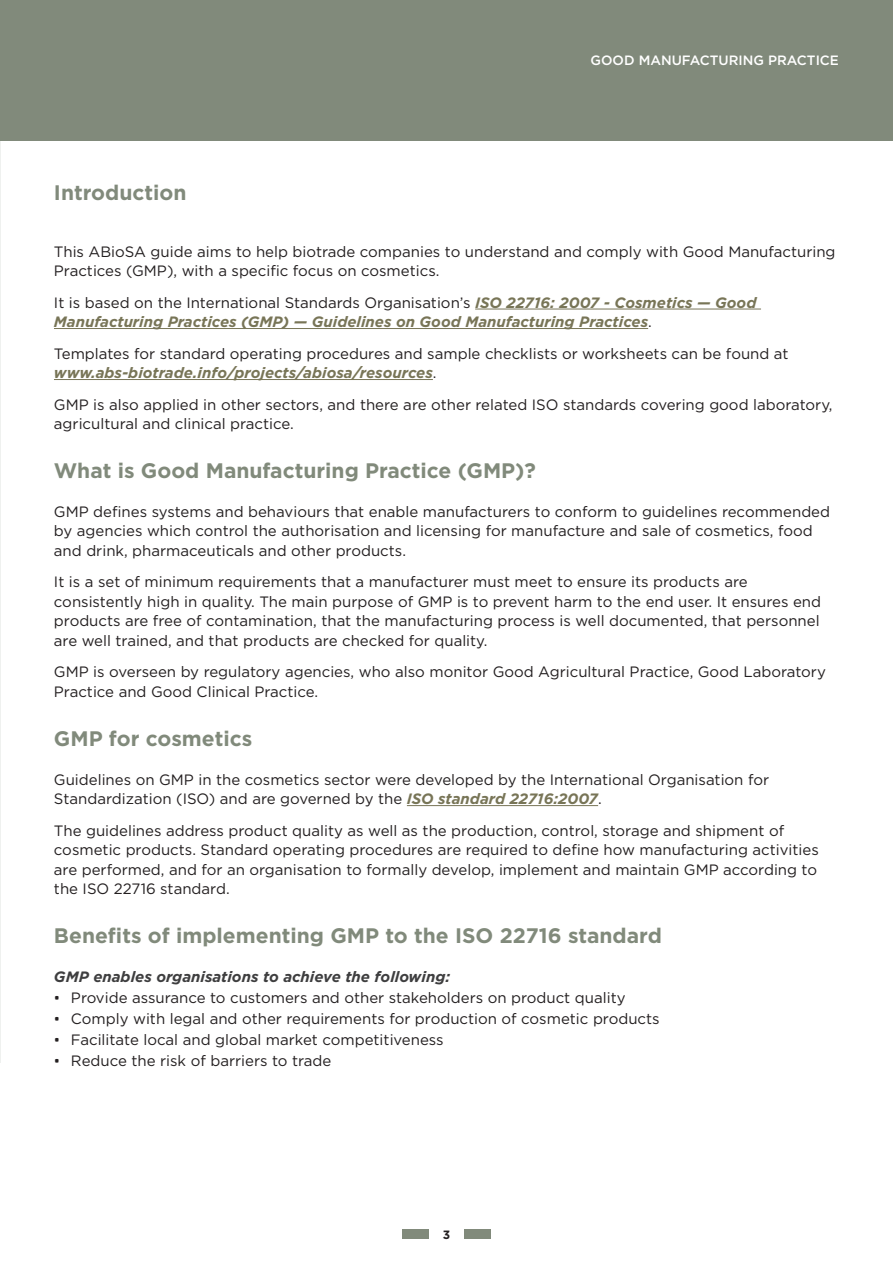
<style>
.page{position:relative;width:893px;height:1263px;background:#fff}
.page>*{position:absolute;margin:0;border:0;box-sizing:border-box;transform-origin:0 0}
.heading{font:700 21px "Gotham";color:#818a7b}
.body{font:15px/19.5px "Gotham";color:#231f20}
.body-2{font:italic 700 15px/19.5px "Gotham";color:#787557}
.Second_heading{font:italic 700 15px "Gotham";color:#3e3e3f}
.t1{font:500 13.5px "Gotham";color:#fff}
.t2{font:700 12px "Gotham";color:#231f20}
.s1{font-weight:400;font-style:normal;color:#231f20}
.s2{font-weight:700;font-style:italic;color:#787557}
.s3{font-family:"Whitney"}
</style>
<div class="page">
<div style="left:0;top:0;width:893px;height:140px;background:#818a7b"></div>
<div style="left:402px;top:1229px;width:26px;height:9px;background:#818a7b"></div>
<div style="left:465px;top:1229px;width:26px;height:9px;background:#818a7b"></div>
<hr style="left:475px;top:309px;width:286px;height:1px;background:#787557">
<hr style="left:54px;top:328px;width:594px;height:1px;background:#787557">
<hr style="left:54px;top:379px;width:379px;height:1px;background:#787557">
<hr style="left:407px;top:805px;width:191px;height:1px;background:#787557">
<p class="heading" style="left:54px;top:178px;width:134px">Introduction</p>
<p class="t1" style="left:590px;top:51px;width:250px">GOOD MANUFACTURING PRACTICE</p>
<p class="body" style="left:54px;top:241px;width:783px">This ABioSA guide aims to help biotrade companies to understand and comply with Good Manufacturing<br>Practices (GMP), with a specific focus on cosmetics.</p>
<p class="body-2" style="left:54px;top:292px;width:704px"><span class="s1">It is based on the International Standards Organisation’s</span> ISO 22716: 2007 - Cosmetics — Good<br>Manufacturing Practices (GMP) — Guidelines on Good Manufacturing Practices<span class="s1">.</span></p>
<p class="body" style="left:54px;top:343px;width:736px">Templates for standard operating procedures and sample checklists or worksheets can be found at <span class="s2">www.abs-biotrade.info/projects/abiosa/resources</span>.</p>
<p class="body" style="left:54px;top:394px;width:780px">GMP is also applied in other sectors, and there are other related ISO standards covering good laboratory, agricultural and clinical practice.</p>
<p class="heading" style="left:54px;top:456px;width:484px">What is Good Manufacturing Practice (GMP)?</p>
<p class="body" style="left:54px;top:501px;width:778px">GMP defines systems and behaviours that enable manufacturers to conform to guidelines recommended by agencies which control the authorisation and licensing for manufacture and sale of cosmetics, food and drink, pharmaceuticals and other products.</p>
<p class="body" style="left:54px;top:572px;width:769px">It is a set of minimum requirements that a manufacturer must meet to ensure its products are consistently high in quality. The main purpose of GMP is to prevent harm to the end user. It ensures end products are free of contamination, that the manufacturing process is well documented, that personnel are well trained, and that products are checked for quality.</p>
<p class="body" style="left:54px;top:662px;width:773px">GMP is overseen by regulatory agencies, who also monitor Good Agricultural Practice, Good Laboratory<br>Practice and Good Clinical Practice.</p>
<p class="heading" style="left:54px;top:724px;width:200px">GMP for cosmetics</p>
<p class="body" style="left:54px;top:769px;width:717px">Guidelines on GMP in the cosmetics sector were developed by the International Organisation for<br>Standardization (ISO) and are governed by the <span class="s2">ISO standard 22716:2007</span>.</p>
<p class="body" style="left:54px;top:820px;width:766px">The guidelines address product quality as well as the production, control, storage and shipment of cosmetic products. Standard operating procedures are required to define how manufacturing activities are performed, and for an organisation to formally develop, implement and maintain GMP according to the ISO 22716 standard.</p>
<p class="heading" style="left:54px;top:921px;width:609px">Benefits of implementing GMP to the ISO 22716 standard</p>
<p class="Second_heading" style="left:54px;top:967px;width:398px">GMP enables organisations to achieve the following:</p>
<p class="body" style="left:54px;top:987px;width:573px"><span class="s3">•</span> Provide assurance to customers and other stakeholders on product quality</p>
<p class="body" style="left:54px;top:1008px;width:607px"><span class="s3">•</span> Comply with legal and other requirements for production of cosmetic products</p>
<p class="body" style="left:54px;top:1029px;width:391px"><span class="s3">•</span> Facilitate local and global market competitiveness</p>
<p class="body" style="left:54px;top:1050px;width:279px"><span class="s3">•</span> Reduce the risk of barriers to trade</p>
<p class="t2" style="left:443px;top:1226px;width:9px">3</p>
</div>
